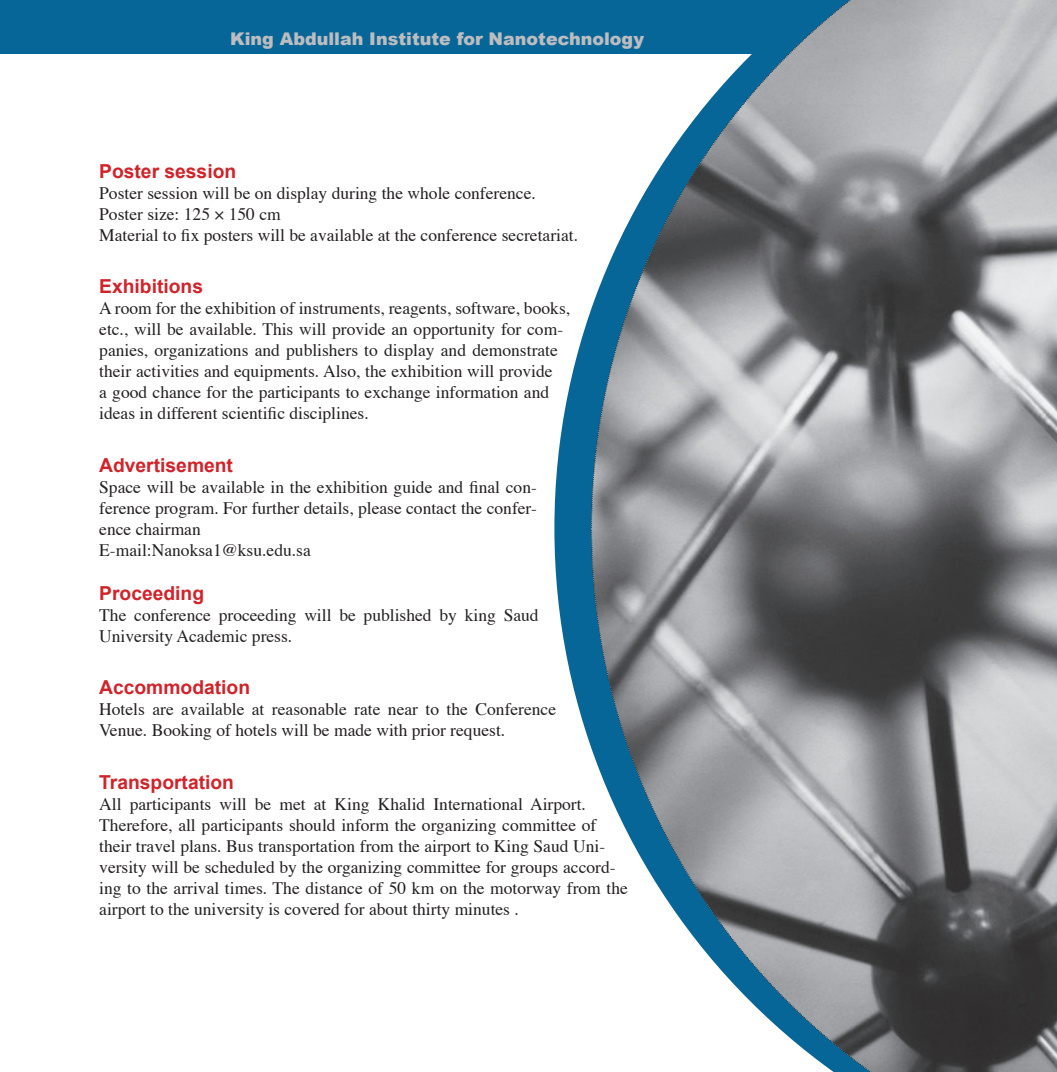
<style>
.page{position:relative;width:1057px;height:1072px;background:#fff}
.page>*{position:absolute;margin:0;border:0;box-sizing:border-box;transform-origin:0 0}
.t1{font:700 19.25px "Arial";color:#d1232a}
.t2{font:17.5px/21px "Times";color:#231f20}
.t3{font:900 17.5px "Arial";color:#bcbdc0}
</style>
<div class="page">
<div style="left:0;top:0;width:1057px;height:53px;background:#076698"></div>
<svg style="left:554px;top:53px;width:37px;height:694px"></svg>
<svg style="left:591px;top:0;width:466px;height:528px;background:#8f9aa1"></svg>
<svg style="left:591px;top:529px;width:466px;height:542px;background:#858b90"></svg>
<p class="t3" style="left:230px;top:29px;width:415px">King Abdullah Institute for Nanotechnology</p>
<p class="t1" style="left:99px;top:160px;width:138px">Poster session</p>
<p class="t2" style="left:99px;top:183px;width:480px">Poster session will be on display during the whole conference.<br>Poster size: 125 × 150 cm<br>Material to fix posters will be available at the conference secretariat.</p>
<p class="t1" style="left:99px;top:276px;width:105px">Exhibitions</p>
<p class="t2" style="left:99px;top:299px;width:472px">A room for the exhibition of instruments, reagents, software, books, etc., will be available. This will provide an opportunity for com&shy;panies, organizations and publishers to display and demonstrate their activities and equipments. Also, the exhibition will provide<br>a good chance for the participants to exchange information and ideas in different scientific disciplines.</p>
<p class="t1" style="left:99px;top:454px;width:135px">Advertisement</p>
<p class="t2" style="left:99px;top:477px;width:439px">Space will be available in the exhibition guide and final con&shy;ference program. For further details, please contact the confer&shy;ence chairman<br>E-mail:Nanoksa1@ksu.edu.sa</p>
<p class="t1" style="left:99px;top:582px;width:106px">Proceeding</p>
<p class="t2" style="left:99px;top:605px;width:441px">The conference proceeding will be published by king Saud<br>University Academic press.</p>
<p class="t1" style="left:99px;top:676px;width:152px">Accommodation</p>
<p class="t2" style="left:99px;top:700px;width:458px">Hotels are available at reasonable rate near to the Conference<br>Venue. Booking of hotels will be made with prior request.</p>
<p class="t1" style="left:99px;top:771px;width:136px">Transportation</p>
<p class="t2" style="left:99px;top:794px;width:530px">All participants will be met at King Khalid International Airport.<br>Therefore, all participants should inform the organizing committee of their travel plans. Bus transportation from the airport to King Saud Uni&shy;versity will be scheduled by the organizing committee for groups accord&shy;ing to the arrival times. The distance of 50 km on the motorway from the airport to the university is covered for about thirty minutes .</p>
</div>
